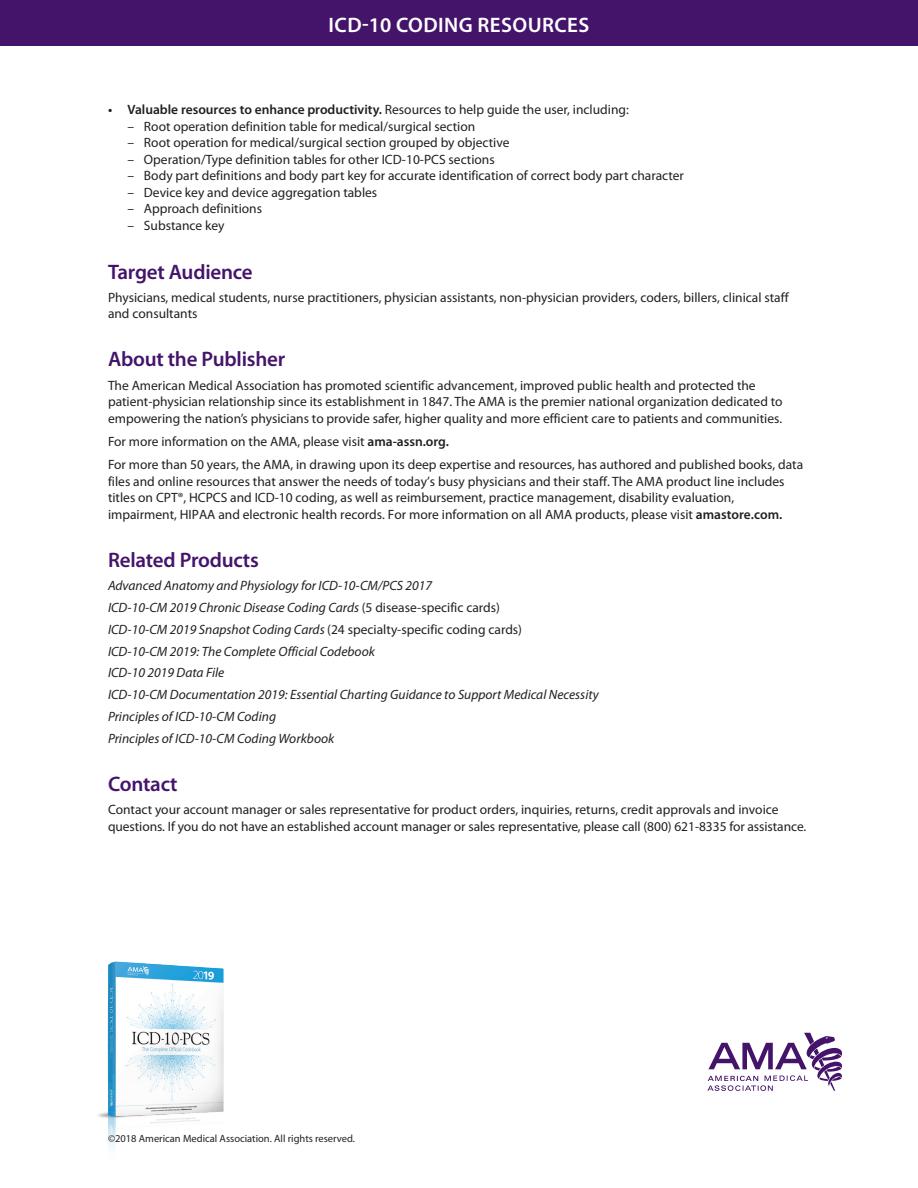
<style>
.page{position:relative;width:918px;height:1188px;background:#fff}
.page>*{position:absolute;margin:0;border:0;box-sizing:border-box;transform-origin:0 0}
.t1{font:600 21px "Myriad Pro";letter-spacing:-.01em;color:#44146b}
.t2{font:600 21px "Myriad Pro";letter-spacing:.02em;color:#fff}
.t3{font:13.5px/16.5px "Myriad Pro";color:#231f20}
.t4{font:italic 13.5px/21.9px "Myriad Pro";color:#231f20}
.t5{font:600 13.5px "Myriad Pro";color:#231f20}
.t6{font:10.5px "Myriad Pro";color:#231f20}
.s1{font-weight:400}
.s2{font-weight:600}
.s3{font-style:normal}
</style>
<div class="page">
<svg style="left:707px;top:1033px;width:135px;height:58px"></svg>
<img style="left:98px;top:961px;width:126px;height:188px">
<div style="left:0;top:0;width:918px;height:45px;background:#44146b"></div>
<h1 class="t2" style="left:329px;top:11px;width:262px">ICD-10 CODING RESOURCES</h1>
<p class="t5" style="left:108px;top:101px;width:522px">• Valuable resources to enhance productivity. <span class="s1">Resources to help guide the user, including:</span></p>
<p class="t3" style="left:127px;top:118px;width:349px">– Root operation definition table for medical/surgical section</p>
<p class="t3" style="left:127px;top:134px;width:384px">– Root operation for medical/surgical section grouped by objective</p>
<p class="t3" style="left:127px;top:151px;width:369px">– Operation/Type definition tables for other ICD-10-PCS sections</p>
<p class="t3" style="left:127px;top:167px;width:558px">– Body part definitions and body part key for accurate identification of correct body part character</p>
<p class="t3" style="left:127px;top:184px;width:251px">– Device key and device aggregation tables</p>
<p class="t3" style="left:127px;top:200px;width:136px">– Approach definitions</p>
<p class="t3" style="left:127px;top:217px;width:99px">– Substance key</p>
<h1 class="t1" style="left:108px;top:258px;width:146px">Target Audience</h1>
<p class="t3" style="left:108px;top:289px;width:682px">Physicians, medical students, nurse practitioners, physician assistants, non-physician providers, coders, billers, clinical staff and consultants</p>
<h1 class="t1" style="left:108px;top:346px;width:179px">About the Publisher</h1>
<p class="t3" style="left:108px;top:377px;width:676px">The American Medical Association has promoted scientific advancement, improved public health and protected the patient-physician relationship since its establishment in 1847. The AMA is the premier national organization dedicated to empowering the nation’s physicians to provide safer, higher quality and more efficient care to patients and communities.</p>
<p class="t3" style="left:108px;top:430px;width:697px;line-height:23.2px">For more information on the AMA, please visit <span class="s2">ama-assn.org.<br></span>For more than 50 years, the AMA, in drawing upon its deep expertise and resources, has authored and published books, data</p>
<p class="t3" style="left:108px;top:473px;width:678px">files and online resources that answer the needs of today’s busy physicians and their staff. The AMA product line includes titles on CPT®, HCPCS and ICD-10 coding, as well as reimbursement, practice management, disability evaluation, impairment, HIPAA and electronic health records. For more information on all AMA products, please visit <span class="s2">amastore.com.</span></p>
<h1 class="t1" style="left:108px;top:546px;width:152px">Related Products</h1>
<p class="t4" style="left:108px;top:574px;width:492px">Advanced Anatomy and Physiology for ICD-10-CM/PCS 2017<br>ICD-10-CM 2019 Chronic Disease Coding Cards <span class="s3">(5 disease-specific cards)<br></span>ICD-10-CM 2019 Snapshot Coding Cards <span class="s3">(24 specialty-specific coding cards)<br></span>ICD-10-CM 2019: The Complete Official Codebook<br>ICD-10 2019 Data File<br>ICD-10-CM Documentation 2019: Essential Charting Guidance to Support Medical Necessity Principles of ICD-10-CM Coding<br>Principles of ICD-10-CM Coding Workbook</p>
<h1 class="t1" style="left:108px;top:771px;width:71px">Contact</h1>
<p class="t3" style="left:108px;top:801px;width:700px">Contact your account manager or sales representative for product orders, inquiries, returns, credit approvals and invoice questions. If you do not have an established account manager or sales representative, please call (800) 621-8335 for assistance.</p>
<p class="t6" style="left:108px;top:1132px;width:249px">©2018 American Medical Association. All rights reserved.</p>
</div>
